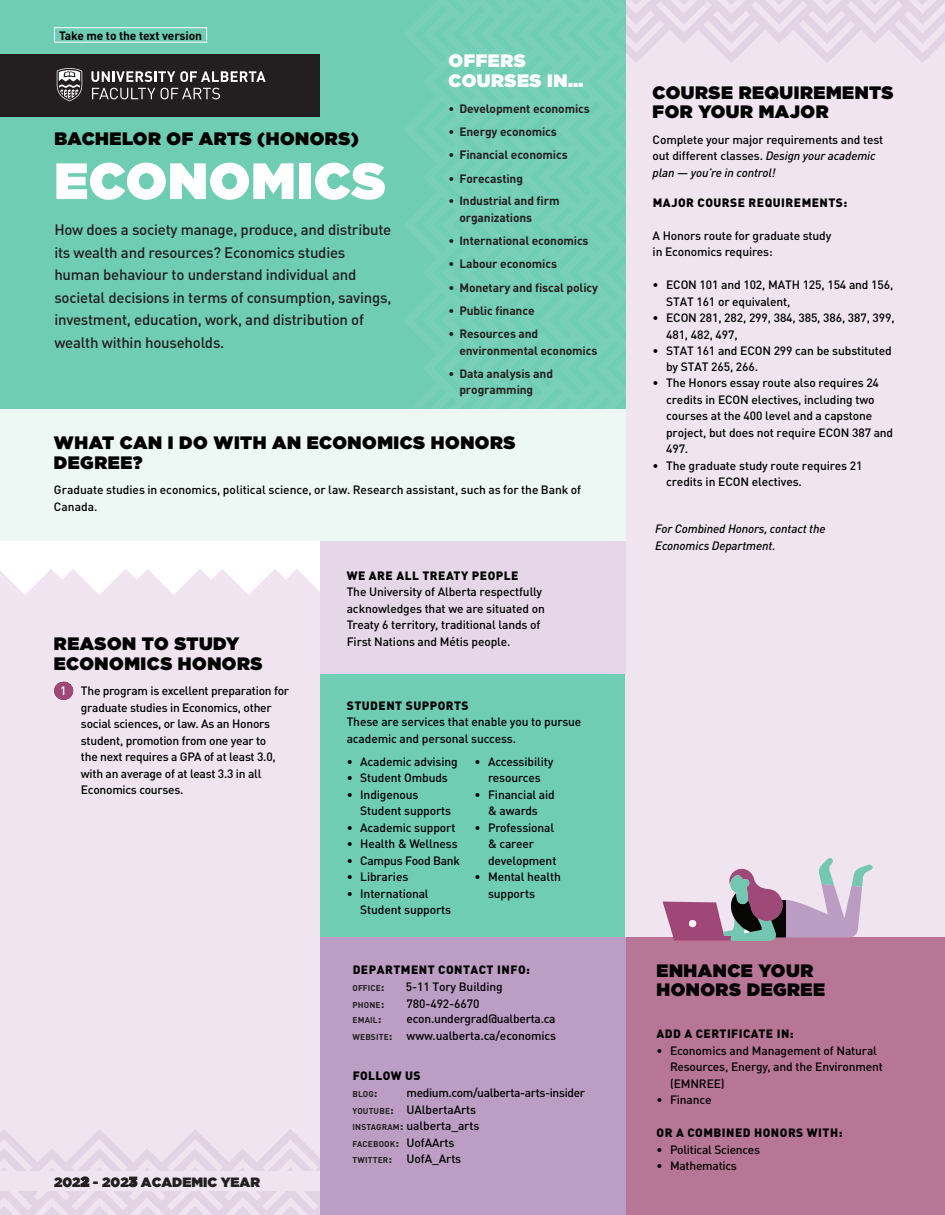
<style>
.page{position:relative;width:945px;height:1215px;background:#fff}
.page>*{position:absolute;margin:0;border:0;box-sizing:border-box;transform-origin:0 0}
.Degree_Name_-_White{font:900 51px "Gotham";letter-spacing:.02em;color:#fff}
.Bachelor_of_-_Black{font:900 18px/19.5px "Gotham";letter-spacing:.03em;color:#000001}
.Offers_Courses_In__W{font:900 18px/20.2px "Gotham";letter-spacing:.03em;color:#fff}
.Main_Description{font:500 15px/22.5px "DIN Pro";letter-spacing:-.015em;color:#231f20}
.t1{font:900 13.5px "Gotham";color:#231f20}
.Body_Copy{font:500 12px/16.5px "DIN Pro";letter-spacing:-.01em;color:#000001}
.t2{font:700 12px/16.5px "DIN Pro";letter-spacing:-.01em;color:#231f20}
.Small_Subheader_ALL{font:900 12px "DIN Pro";letter-spacing:.04em;color:#000001}
.Small_Subheader_ALL-2{font:500 12px/16.6px "DIN Pro";letter-spacing:-.01em;color:#000001;text-align:right}
.Body_Copy-2{font:italic 500 12px/16.5px "DIN Pro";letter-spacing:-.01em;color:#000001}
.Body_Copy-3{font:500 12px "DIN Pro";letter-spacing:-.03em;color:#000001}
.t3{font:700 12px "DIN Pro";letter-spacing:-.01em;color:#000001}
.Body_Copy-4{font:700 8.4px "DIN Pro";letter-spacing:.01em;color:#231f20}
.Small_Subheader_ALL-3{font:700 8.4px "DIN Pro";letter-spacing:.015em;color:#231f20}
.s1{color:#fff}
.s2{font-style:inherit}
.s3{font-size:12px}
.s4{font-weight:700;font-size:8.4px;color:#231f20}
.s5{font-weight:700;color:#231f20}
.s6{font-weight:500;font-size:12px;color:#000001}
.s7{font-style:italic}
</style>
<div class="page">
<div style="left:320px;top:674px;width:306px;height:264px;background:#6ecdb3"></div>
<div style="left:626px;top:0;width:319px;height:938px;background:#efe4ef"></div>
<div style="left:0;top:0;width:625px;height:410px;background:#6ecdb3"></div>
<div style="left:0;top:542px;width:320px;height:673px;background:#efe4ef"></div>
<div style="left:626px;top:938px;width:319px;height:277px;background:#b87697"></div>
<div style="left:320px;top:938px;width:306px;height:277px;background:#bc9ec5"></div>
<svg style="left:0;top:542px;width:320px;height:53px"></svg>
<svg style="left:0;top:1129px;width:320px;height:86px"></svg>
<svg style="left:626px;top:0;width:319px;height:53px"></svg>
<div style="left:320px;top:541px;width:305px;height:133px;background:#e6d7e8"></div>
<div style="left:0;top:410px;width:626px;height:132px;background:#edf7f3"></div>
<svg style="left:403px;top:0;width:223px;height:410px;fill:#78d0b8"></svg>
<div style="left:0;top:54px;width:320px;height:62px;background:#231f20"></div>
<svg style="left:91px;top:71px;width:175px;height:11px"></svg>
<svg style="left:92px;top:88px;width:63px;height:11px"></svg>
<svg style="left:161px;top:88px;width:59px;height:11px"></svg>
<svg style="left:57px;top:68px;width:25px;height:33px"></svg>
<svg style="left:663px;top:858px;width:210px;height:83px"></svg>
<div style="left:625px;top:14px;width:307px;height:71px;background:linear-gradient(to right,#ece0ec,#ece0ec)"></div>
<div style="left:0;top:1171px;width:320px;height:19px;background:#efe4ef"></div>
<svg style="left:63px;top:682px;width:1px;height:18px"></svg>
<p class="t3" style="left:59px;top:25px;width:144px">Take me to the text version</p>
<p class="Bachelor_of_-_Black" style="left:54px;top:129px;width:306px">BACHELOR OF ARTS (HONORS)</p>
<p class="Degree_Name_-_White" style="left:54px;top:144px;width:333px">ECONOMICS</p>
<p class="Main_Description" style="left:54px;top:217px;width:339px">How does a society manage, produce, and distribute its wealth and resources? Economics studies human behaviour to understand individual and societal decisions in terms of consumption, savings, investment, education, work, and distribution of wealth within households.</p>
<p class="Offers_Courses_In__W" style="left:449px;top:50px;width:136px">OFFERS<br>COURSES IN…</p>
<p class="t2" style="left:449px;top:99px;width:143px">• Development economics</p>
<p class="t2" style="left:449px;top:122px;width:110px">• Energy economics</p>
<p class="t2" style="left:449px;top:145px;width:121px">• Financial economics</p>
<p class="t2" style="left:449px;top:168px;width:76px">• Forecasting</p>
<p class="t2" style="left:459px;top:191px;width:102px;text-indent:-11px">• Industrial and firm organizations</p>
<p class="t2" style="left:449px;top:231px;width:142px">• International economics</p>
<p class="t2" style="left:449px;top:254px;width:110px">• Labour economics</p>
<p class="t2" style="left:449px;top:278px;width:151px">• Monetary and fiscal policy</p>
<p class="t2" style="left:449px;top:301px;width:88px">• Public finance</p>
<p class="t2" style="left:459px;top:324px;width:139px;text-indent:-11px">• Resources and environmental economics</p>
<p class="t2" style="left:459px;top:364px;width:95px;text-indent:-11px">• Data analysis and programming</p>
<p class="Bachelor_of_-_Black" style="left:54px;top:433px;width:463px">WHAT CAN I DO WITH AN ECONOMICS HONORS<br>DEGREE?</p>
<p class="Body_Copy" style="left:54px;top:480px;width:529px">Graduate studies in economics, political science, or law. Research assistant, such as for the Bank of<br>Canada.</p>
<p class="Bachelor_of_-_Black" style="left:54px;top:634px;width:210px">REASON TO STUDY<br>ECONOMICS HONORS</p>
<p class="Body_Copy" style="left:81px;top:681px;width:210px;text-indent:-21px"><span class="s1">1</span> The program is excellent preparation for graduate studies in Economics, other social sciences, or law. As an Honors student, promotion from one year to<br>the next requires a GPA of at least 3.0, with an average of at least 3.3 in all Economics courses.</p>
<p class="t1" style="left:54px;top:1172px;width:208px">202<span class="s2">2</span> - 202<span class="s2">3</span> ACADEMIC YEAR</p>
<p class="Small_Subheader_ALL" style="left:347px;top:565px;width:173px">WE ARE ALL TREATY PEOPLE</p>
<p class="Body_Copy" style="left:347px;top:583px;width:200px">The University of Alberta respectfully acknowledges that we are situated on Treaty 6 territory, traditional lands of First Nations and Métis people.</p>
<p class="Small_Subheader_ALL" style="left:347px;top:695px;width:123px">STUDENT SUPPORTS</p>
<p class="Body_Copy" style="left:347px;top:712px;width:236px">These are services that enable you to pursue academic and personal success.</p>
<p class="Body_Copy" style="left:347px;top:752px;width:113px">• Academic advising</p>
<p class="Body_Copy" style="left:347px;top:768px;width:103px">• Student Ombuds</p>
<p class="Body_Copy" style="left:360px;top:785px;width:92px;text-indent:-14px">• Indigenous<br>Student supports</p>
<p class="Body_Copy" style="left:347px;top:818px;width:110px">• Academic support</p>
<p class="Body_Copy" style="left:347px;top:834px;width:112px">• Health &amp; Wellness</p>
<p class="Body_Copy" style="left:347px;top:851px;width:115px">• Campus Food Bank</p>
<p class="Body_Copy" style="left:347px;top:867px;width:63px">• Libraries</p>
<p class="Body_Copy" style="left:360px;top:884px;width:92px;text-indent:-14px">• International<br>Student supports</p>
<p class="Body_Copy" style="left:475px;top:752px;width:80px;text-align:center">• Accessibility resources</p>
<p class="Body_Copy" style="left:475px;top:785px;width:82px;text-align:center">• Financial aid &amp; awards</p>
<p class="Body_Copy" style="left:488px;top:818px;width:70px;text-indent:-14px">• Professional &amp; career development</p>
<p class="Body_Copy" style="left:488px;top:867px;width:74px;text-indent:-14px">• Mental health supports</p>
<p class="Small_Subheader_ALL" style="left:353px;top:959px;width:179px">DEPARTMENT CONTACT INFO:</p>
<p class="Small_Subheader_ALL-3" style="left:353px;top:981px;width:33px">OFFICE<span class="s3">:</span></p>
<p class="Small_Subheader_ALL-2" style="left:406px;top:977px;width:98px">5-11 Tory Building</p>
<p class="Small_Subheader_ALL-3" style="left:353px;top:998px;width:33px">PHONE<span class="s3">:</span></p>
<p class="Small_Subheader_ALL-2" style="left:407px;top:994px;width:74px">780-492-6670</p>
<p class="Small_Subheader_ALL-3" style="left:353px;top:1013px;width:30px">EMAIL<span class="s3">:</span></p>
<p class="Small_Subheader_ALL-2" style="left:353px;top:1009px;width:205px">econ.undergrad@ualberta.ca<br><span class="s4">WEBSITE</span><span class="s5">:</span> www.ualberta.ca/economics</p>
<p class="Small_Subheader_ALL" style="left:353px;top:1065px;width:70px">FOLLOW US</p>
<p class="Body_Copy-4" style="left:353px;top:1087px;width:27px">BLOG<span class="s3">:</span></p>
<p class="Body_Copy-3" style="left:407px;top:1083px;width:180px">medium.com/ualberta-arts-insider</p>
<p class="Body_Copy" style="left:353px;top:1100px;width:125px"><span class="s4">YOUTUBE</span><span class="s5">:</span> UAlbertaArts</p>
<p class="Body_Copy" style="left:353px;top:1117px;width:128px"><span class="s4">INSTAGRAM</span><span class="s5">:</span> ualberta_arts</p>
<p class="Body_Copy-4" style="left:353px;top:1137px;width:103px">FACEBOOK<span class="s3">:</span> <span class="s6">UofAArts</span></p>
<p class="Body_Copy" style="left:353px;top:1150px;width:110px"><span class="s4">TWITTER</span><span class="s5">:</span> UofA_Arts</p>
<p class="Bachelor_of_-_Black" style="left:653px;top:83px;width:242px">COURSE REQUIREMENTS<br>FOR YOUR MAJOR</p>
<p class="Body_Copy" style="left:653px;top:130px;width:232px">Complete your major requirements and test out different classes. <span class="s7">Design your academic plan — you’re in control!</span></p>
<p class="Small_Subheader_ALL" style="left:653px;top:192px;width:196px">MAJOR COURSE REQUIREMENTS:</p>
<p class="Body_Copy" style="left:653px;top:226px;width:180px">A Honors route for graduate study in Economics requires:</p>
<p class="Body_Copy" style="left:666px;top:275px;width:229px;text-indent:-14px">• ECON 101 and 102, MATH 125, 154 and 156,<br>STAT 161 or equivalent,</p>
<p class="Body_Copy" style="left:666px;top:308px;width:230px;text-indent:-13px">• ECON 281, 282, 299, 384, 385, 386, 387, 399,<br>481, 482, 497,</p>
<p class="Body_Copy" style="left:666px;top:341px;width:227px;text-indent:-14px">• STAT 161 and ECON 299 can be substituted by STAT 265, 266.</p>
<p class="Body_Copy" style="left:666px;top:374px;width:229px;text-indent:-14px">• The Honors essay route also requires 24 credits in ECON electives, including two courses at the 400 level and a capstone project, but does not require ECON 387 and 497.</p>
<p class="Body_Copy" style="left:666px;top:456px;width:198px;text-indent:-13px">• The graduate study route requires 21 credits in ECON electives.</p>
<p class="Body_Copy-2" style="left:655px;top:519px;width:172px">For Combined Honors, contact the<br>Economics Department.</p>
<p class="Bachelor_of_-_Black" style="left:657px;top:960px;width:170px">ENHANCE YOUR<br>HONORS DEGREE</p>
<p class="Small_Subheader_ALL" style="left:657px;top:1023px;width:139px">ADD A CERTIFICATE IN:</p>
<p class="Body_Copy" style="left:670px;top:1041px;width:215px;text-indent:-14px">• Economics and Management of Natural<br>Resources, Energy, and the Environment (EMNREE)</p>
<p class="Body_Copy" style="left:657px;top:1090px;width:57px">• Finance</p>
<p class="Small_Subheader_ALL" style="left:657px;top:1122px;width:187px">OR A COMBINED HONORS WITH:</p>
<p class="Body_Copy" style="left:657px;top:1140px;width:105px">• Political Sciences</p>
<p class="Body_Copy" style="left:657px;top:1156px;width:82px">• Mathematics</p>
</div>
